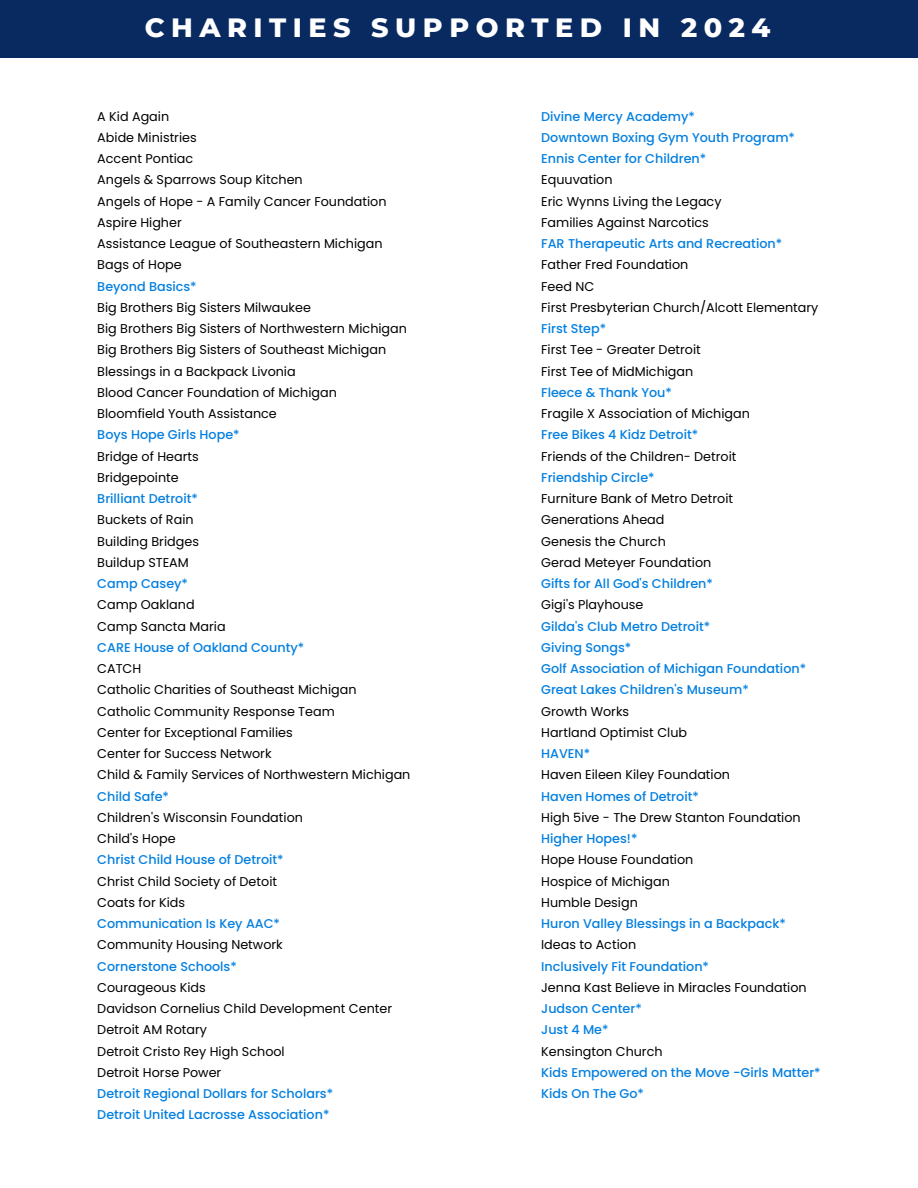
<style>
.page{position:relative;width:918px;height:1188px;background:#fff}
.page>*{position:absolute;margin:0;border:0;box-sizing:border-box;transform-origin:0 0}
.t1{font:800 27px "Montserrat";letter-spacing:.24em;color:#fff}
.t2{font:12.75px "Poppins";color:#000}
.t3{font:500 12.75px "Poppins";color:#0580e0}
</style>
<div class="page">
<div style="left:0;top:0;width:918px;height:58px;background:#092a61"></div>
<p class="t1" style="left:145px;top:11px;width:627px">CHARITIES SUPPORTED IN 2024</p>
<h1 class="t2" style="left:97px;top:107px;width:73px">A Kid Again</h1>
<p class="t2" style="left:97px;top:129px;width:101px">Abide Ministries</p>
<p class="t2" style="left:97px;top:150px;width:98px">Accent Pontiac</p>
<p class="t2" style="left:97px;top:171px;width:207px">Angels &amp; Sparrows Soup Kitchen</p>
<p class="t2" style="left:97px;top:192px;width:291px">Angels of Hope - A Family Cancer Foundation</p>
<p class="t2" style="left:97px;top:214px;width:86px">Aspire Higher</p>
<p class="t2" style="left:97px;top:235px;width:287px">Assistance League of Southeastern Michigan</p>
<p class="t2" style="left:97px;top:256px;width:86px">Bags of Hope</p>
<p class="t3" style="left:97px;top:277px;width:101px">Beyond Basics*</p>
<p class="t2" style="left:97px;top:299px;width:215px">Big Brothers Big Sisters Milwaukee</p>
<p class="t2" style="left:97px;top:320px;width:311px">Big Brothers Big Sisters of Northwestern Michigan</p>
<p class="t2" style="left:97px;top:341px;width:290px">Big Brothers Big Sisters of Southeast Michigan</p>
<p class="t2" style="left:97px;top:362px;width:200px">Blessings in a Backpack Livonia</p>
<p class="t2" style="left:97px;top:384px;width:241px">Blood Cancer Foundation of Michigan</p>
<p class="t2" style="left:97px;top:405px;width:181px">Bloomfield Youth Assistance</p>
<p class="t3" style="left:97px;top:426px;width:144px">Boys Hope Girls Hope*</p>
<p class="t2" style="left:97px;top:447px;width:103px">Bridge of Hearts</p>
<p class="t2" style="left:97px;top:469px;width:83px">Bridgepointe</p>
<p class="t3" style="left:97px;top:490px;width:102px">Brilliant Detroit*</p>
<p class="t2" style="left:97px;top:511px;width:98px">Buckets of Rain</p>
<p class="t2" style="left:97px;top:532px;width:103px">Building Bridges</p>
<p class="t2" style="left:97px;top:554px;width:93px">Buildup STEAM</p>
<p class="t3" style="left:97px;top:575px;width:92px">Camp Casey*</p>
<p class="t2" style="left:97px;top:596px;width:99px">Camp Oakland</p>
<p class="t2" style="left:97px;top:617px;width:130px">Camp Sancta Maria</p>
<p class="t3" style="left:97px;top:639px;width:208px">CARE House of Oakland County*</p>
<p class="t2" style="left:97px;top:660px;width:46px">CATCH</p>
<p class="t2" style="left:97px;top:681px;width:261px">Catholic Charities of Southeast Michigan</p>
<p class="t2" style="left:97px;top:702px;width:239px">Catholic Community Response Team</p>
<p class="t2" style="left:97px;top:724px;width:197px">Center for Exceptional Families</p>
<p class="t2" style="left:97px;top:745px;width:176px">Center for Success Network</p>
<p class="t2" style="left:97px;top:766px;width:315px">Child &amp; Family Services of Northwestern Michigan</p>
<p class="t3" style="left:97px;top:787px;width:73px">Child Safe*</p>
<p class="t2" style="left:97px;top:809px;width:207px">Children's Wisconsin Foundation</p>
<p class="t2" style="left:97px;top:830px;width:80px">Child's Hope</p>
<p class="t3" style="left:97px;top:851px;width:188px">Christ Child House of Detroit*</p>
<p class="t2" style="left:97px;top:872px;width:181px">Christ Child Society of Detoit</p>
<p class="t2" style="left:97px;top:894px;width:89px">Coats for Kids</p>
<p class="t3" style="left:97px;top:915px;width:184px">Communication Is Key AAC*</p>
<p class="t2" style="left:97px;top:936px;width:187px">Community Housing Network</p>
<p class="t3" style="left:97px;top:957px;width:141px">Cornerstone Schools*</p>
<p class="t2" style="left:97px;top:979px;width:110px">Courageous Kids</p>
<p class="t2" style="left:97px;top:1000px;width:296px">Davidson Cornelius Child Development Center</p>
<p class="t2" style="left:97px;top:1021px;width:111px">Detroit AM Rotary</p>
<p class="t2" style="left:97px;top:1042px;width:189px">Detroit Cristo Rey High School</p>
<p class="t2" style="left:97px;top:1064px;width:126px">Detroit Horse Power</p>
<p class="t3" style="left:97px;top:1085px;width:237px">Detroit Regional Dollars for Scholars*</p>
<p class="t3" style="left:97px;top:1106px;width:234px">Detroit United Lacrosse Association*</p>
<p class="t3" style="left:541px;top:107px;width:155px">Divine Mercy Academy*</p>
<p class="t3" style="left:541px;top:129px;width:255px">Downtown Boxing Gym Youth Program*</p>
<p class="t3" style="left:541px;top:150px;width:167px">Ennis Center for Children*</p>
<p class="t2" style="left:541px;top:171px;width:73px">Equuvation</p>
<p class="t2" style="left:541px;top:192px;width:182px">Eric Wynns Living the Legacy</p>
<p class="t2" style="left:541px;top:214px;width:169px">Families Against Narcotics</p>
<p class="t3" style="left:541px;top:235px;width:243px">FAR Therapeutic Arts and Recreation*</p>
<p class="t2" style="left:541px;top:256px;width:149px">Father Fred Foundation</p>
<p class="t2" style="left:541px;top:277px;width:55px">Feed NC</p>
<p class="t2" style="left:541px;top:299px;width:279px">First Presbyterian Church/Alcott Elementary</p>
<p class="t3" style="left:541px;top:320px;width:67px">First Step*</p>
<p class="t2" style="left:541px;top:341px;width:161px">First Tee - Greater Detroit</p>
<p class="t2" style="left:541px;top:362px;width:154px">First Tee of MidMichigan</p>
<p class="t3" style="left:541px;top:384px;width:132px">Fleece &amp; Thank You*</p>
<p class="t2" style="left:541px;top:405px;width:210px">Fragile X Association of Michigan</p>
<p class="t3" style="left:541px;top:426px;width:159px">Free Bikes 4 Kidz Detroit*</p>
<p class="t2" style="left:541px;top:447px;width:197px">Friends of the Children- Detroit</p>
<p class="t3" style="left:541px;top:469px;width:115px">Friendship Circle*</p>
<p class="t2" style="left:541px;top:490px;width:193px">Furniture Bank of Metro Detroit</p>
<p class="t2" style="left:541px;top:511px;width:125px">Generations Ahead</p>
<p class="t2" style="left:541px;top:532px;width:126px">Genesis the Church</p>
<p class="t2" style="left:541px;top:554px;width:172px">Gerad Meteyer Foundation</p>
<p class="t3" style="left:541px;top:575px;width:173px">Gifts for All God's Children*</p>
<p class="t2" style="left:541px;top:596px;width:104px">Gigi's Playhouse</p>
<p class="t3" style="left:541px;top:617px;width:171px">Gilda's Club Metro Detroit*</p>
<p class="t3" style="left:541px;top:639px;width:92px">Giving Songs*</p>
<p class="t3" style="left:541px;top:660px;width:266px">Golf Association of Michigan Foundation*</p>
<p class="t3" style="left:541px;top:681px;width:209px">Great Lakes Children's Museum*</p>
<p class="t2" style="left:541px;top:702px;width:90px">Growth Works</p>
<p class="t2" style="left:541px;top:724px;width:147px">Hartland Optimist Club</p>
<p class="t3" style="left:541px;top:745px;width:51px">HAVEN*</p>
<p class="t2" style="left:541px;top:766px;width:190px">Haven Eileen Kiley Foundation</p>
<p class="t3" style="left:541px;top:787px;width:159px">Haven Homes of Detroit*</p>
<p class="t2" style="left:541px;top:809px;width:261px">High 5ive - The Drew Stanton Foundation</p>
<p class="t3" style="left:541px;top:830px;width:98px">Higher Hopes!*</p>
<p class="t2" style="left:541px;top:851px;width:154px">Hope House Foundation</p>
<p class="t2" style="left:541px;top:872px;width:130px">Hospice of Michigan</p>
<p class="t2" style="left:541px;top:894px;width:98px">Humble Design</p>
<p class="t3" style="left:541px;top:915px;width:246px">Huron Valley Blessings in a Backpack*</p>
<p class="t2" style="left:541px;top:936px;width:96px">Ideas to Action</p>
<p class="t3" style="left:541px;top:957px;width:169px">Inclusively Fit Foundation*</p>
<p class="t2" style="left:541px;top:979px;width:267px">Jenna Kast Believe in Miracles Foundation</p>
<p class="t3" style="left:541px;top:1000px;width:102px">Judson Center*</p>
<p class="t3" style="left:541px;top:1021px;width:69px">Just 4 Me*</p>
<p class="t2" style="left:541px;top:1042px;width:123px">Kensington Church</p>
<p class="t3" style="left:541px;top:1064px;width:281px">Kids Empowered on the Move -Girls Matter*</p>
<p class="t3" style="left:541px;top:1085px;width:104px">Kids On The Go*</p>
</div>
